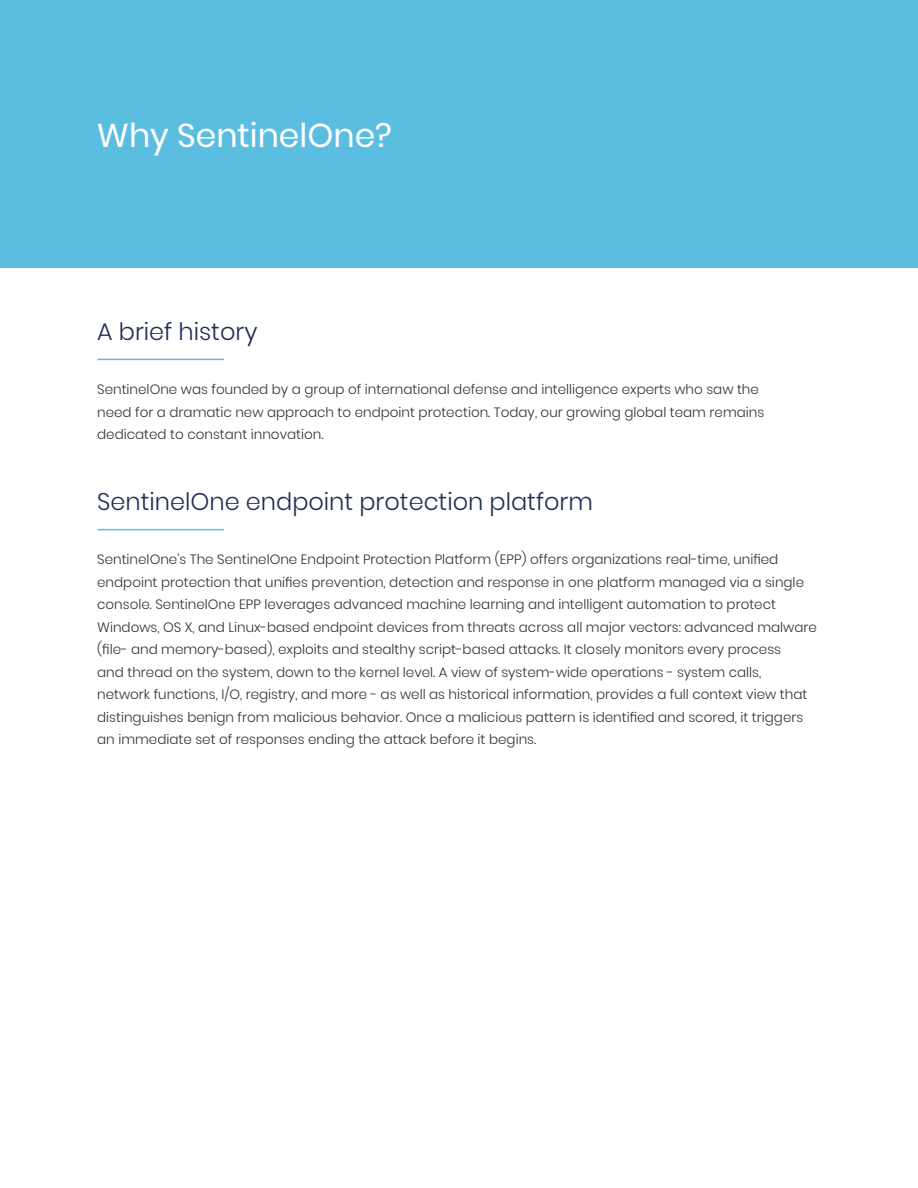
<style>
.page{position:relative;width:918px;height:1188px;background:#fff}
.page>*{position:absolute;margin:0;border:0;box-sizing:border-box;transform-origin:0 0}
.t1{font:33px "Poppins";color:#fff}
.t2{font:300 24px "Poppins";color:#212c52}
.t3{font:300 13.5px/22.5px "Poppins";color:#333}
</style>
<div class="page">
<div style="left:0;top:0;width:918px;height:268px;background:#5bbee1"></div>
<hr style="left:97px;top:359px;width:127px;height:1px;background:#5bbee1">
<hr style="left:97px;top:529px;width:127px;height:1px;background:#5bbee1">
<h1 class="t1" style="left:97px;top:116px;width:296px">Why SentinelOne?</h1>
<h2 class="t2" style="left:97px;top:318px;width:162px">A brief history</h2>
<p class="t3" style="left:97px;top:378px;width:669px">SentinelOne was founded by a group of international defense and intelligence experts who saw the need for a dramatic new approach to endpoint protection. Today, our growing global team remains dedicated to constant innovation.</p>
<h2 class="t2" style="left:97px;top:488px;width:497px">SentinelOne endpoint protection platform</h2>
<p class="t3" style="left:97px;top:549px;width:721px">SentinelOne’s The SentinelOne Endpoint Protection Platform (EPP) offers organizations real-time, unified endpoint protection that unifies prevention, detection and response in one platform managed via a single console. SentinelOne EPP leverages advanced machine learning and intelligent automation to protect Windows, OS X, and Linux-based endpoint devices from threats across all major vectors: advanced malware (file- and memory-based), exploits and stealthy script-based attacks. It closely monitors every process<br>and thread on the system, down to the kernel level. A view of system-wide operations - system calls, network functions, I/O, registry, and more - as well as historical information, provides a full context view that distinguishes benign from malicious behavior. Once a malicious pattern is identified and scored, it triggers an immediate set of responses ending the attack before it begins.</p>
</div>
